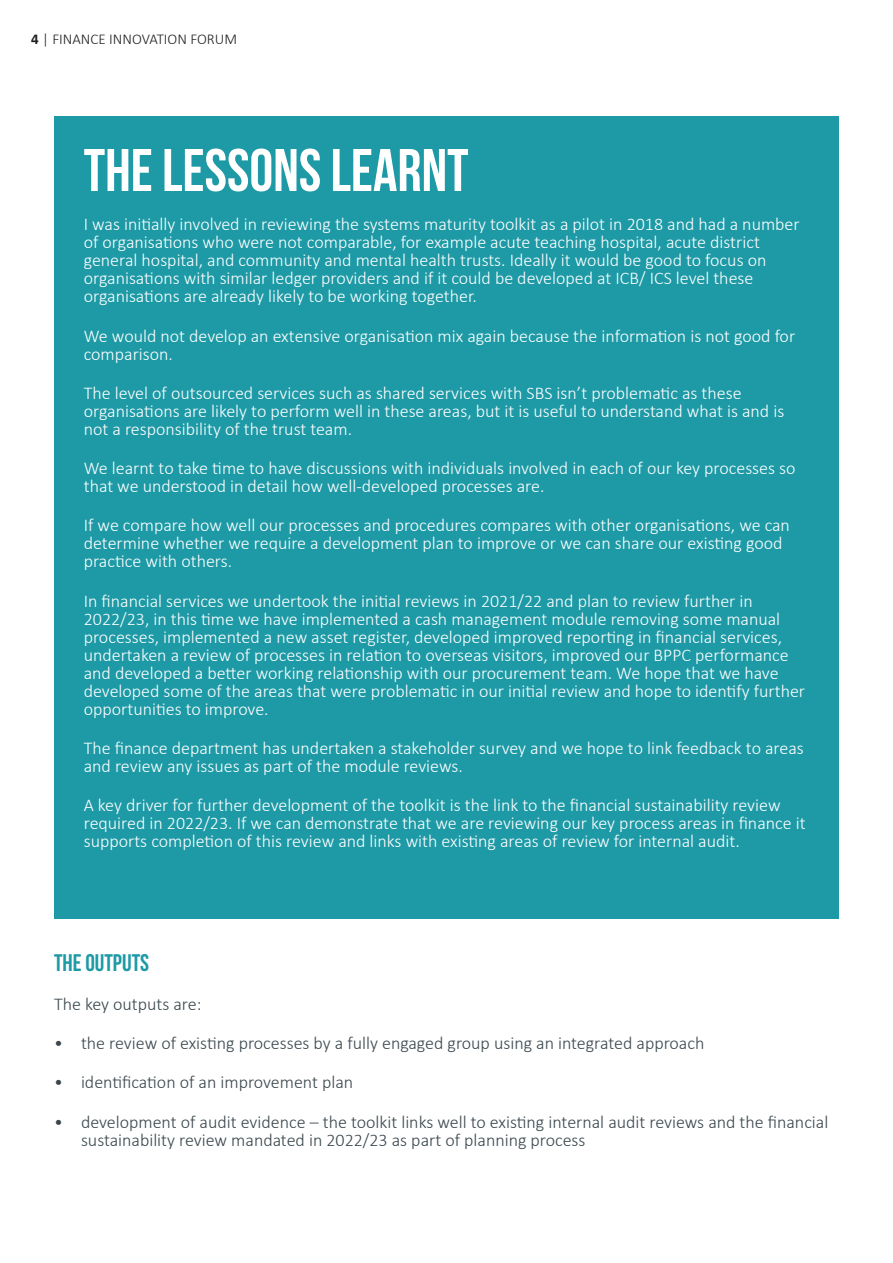
<style>
.page{position:relative;width:893px;height:1263px;background:#fff}
.page>*{position:absolute;margin:0;border:0;box-sizing:border-box;transform-origin:0 0}
.Body_copy{font:700 60px "Bebas Neue";color:#fff}
.Body_copy-2{font:700 24px "Bebas Neue";color:#1d9aa6}
.Body_copy-3{font:300 18px/18px "Calibri";color:#fff}
.Body_copy-4{font:300 18px/18px "Calibri";color:#39464c}
.t1{font:300 15px "Calibri";color:#231f20}
.s1{font-weight:700}
</style>
<div class="page">
<div style="left:54px;top:116px;width:785px;height:802px;background:#1d9aa6"></div>
<p class="t1" style="left:31px;top:30px;width:207px"><span class="s1">4</span> | FINANCE INNOVATION FORUM</p>
<p class="Body_copy" style="left:84px;top:137px;width:386px">THE LESSONS LEARNT</p>
<p class="Body_copy-3" style="left:84px;top:215px;width:717px">I was initially involved in reviewing the systems maturity toolkit as a pilot in 2018 and had a number of organisations who were not comparable, for example acute teaching hospital, acute district general hospital, and community and mental health trusts. Ideally it would be good to focus on organisations with similar ledger providers and if it could be developed at ICB/ ICS level these organisations are already likely to be working together.</p>
<p class="Body_copy-3" style="left:84px;top:326px;width:713px">We would not develop an extensive organisation mix again because the information is not good for comparison.</p>
<p class="Body_copy-3" style="left:84px;top:384px;width:702px">The level of outsourced services such as shared services with SBS isn’t problematic as these organisations are likely to perform well in these areas, but it is useful to understand what is and is not a responsibility of the trust team.</p>
<p class="Body_copy-3" style="left:84px;top:459px;width:713px">We learnt to take time to have discussions with individuals involved in each of our key processes so that we understood in detail how well-developed processes are.</p>
<p class="Body_copy-3" style="left:84px;top:516px;width:708px">If we compare how well our processes and procedures compares with other organisations, we can determine whether we require a development plan to improve or we can share our existing good practice with others.</p>
<p class="Body_copy-3" style="left:84px;top:591px;width:723px">In financial services we undertook the initial reviews in 2021/22 and plan to review further in 2022/23, in this time we have implemented a cash management module removing some manual processes, implemented a new asset register, developed improved reporting in financial services, undertaken a review of processes in relation to overseas visitors, improved our BPPC performance and developed a better working relationship with our procurement team. We hope that we have developed some of the areas that were problematic in our initial review and hope to identify further opportunities to improve.</p>
<p class="Body_copy-3" style="left:84px;top:739px;width:722px">The finance department has undertaken a stakeholder survey and we hope to link feedback to areas and review any issues as part of the module reviews.</p>
<p class="Body_copy-3" style="left:84px;top:796px;width:723px">A key driver for further development of the toolkit is the link to the financial sustainability review required in 2022/23. If we can demonstrate that we are reviewing our key process areas in finance it supports completion of this review and links with existing areas of review for internal audit.</p>
<p class="Body_copy-2" style="left:54px;top:949px;width:97px">THE OUTPUTS</p>
<p class="Body_copy-4" style="left:54px;top:995px;width:149px">The key outputs are:</p>
<p class="Body_copy-4" style="left:54px;top:1034px;width:652px">• the review of existing processes by a fully engaged group using an integrated approach</p>
<p class="Body_copy-4" style="left:54px;top:1073px;width:301px">• identification of an improvement plan</p>
<p class="Body_copy-4" style="left:81px;top:1112px;width:749px;text-indent:-27px">• development of audit evidence – the toolkit links well to existing internal audit reviews and the financial sustainability review mandated in 2022/23 as part of planning process</p>
</div>
